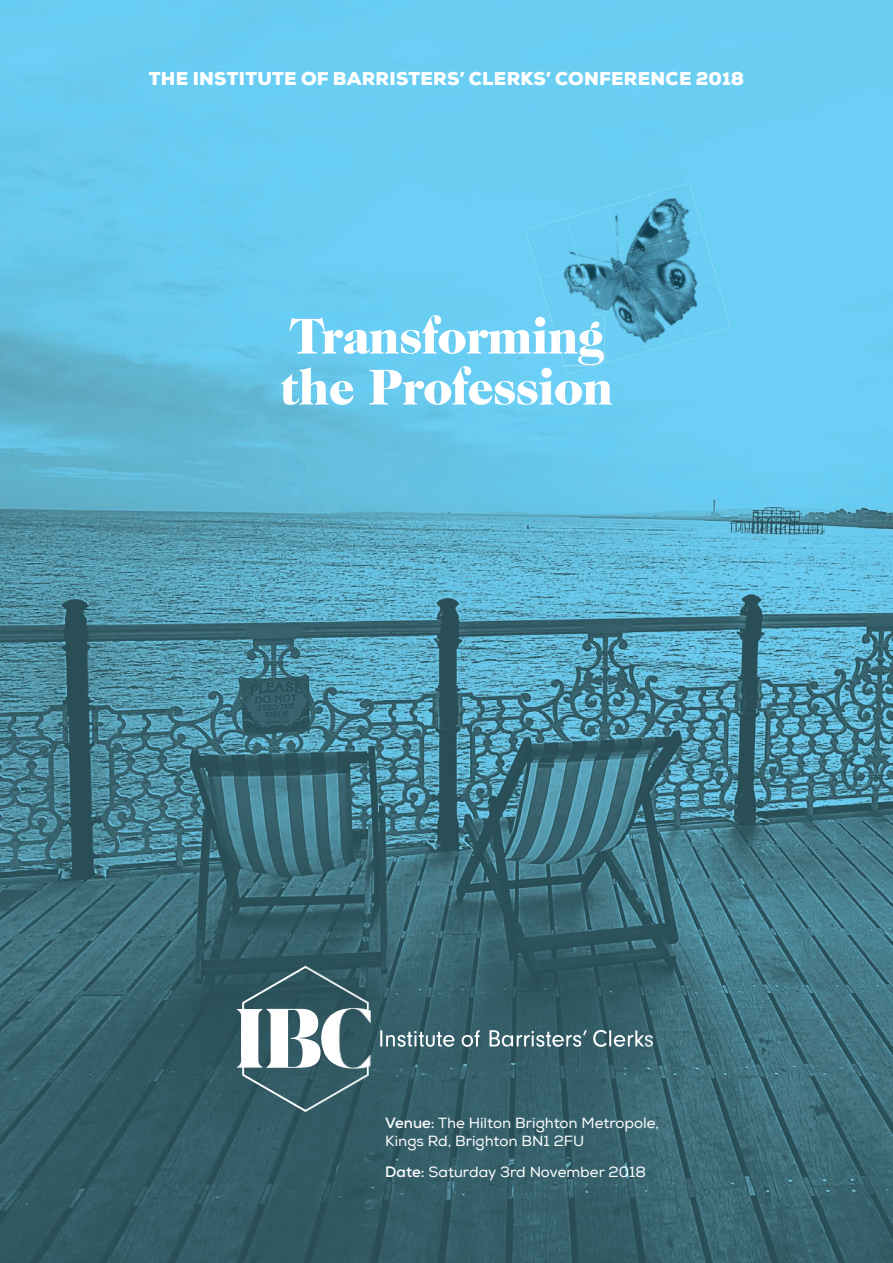
<style>
.page{position:relative;width:893px;height:1263px;background:#fff}
.page>*{position:absolute;margin:0;border:0;box-sizing:border-box;transform-origin:0 0}
.t1{font:900 51px/51px "Caslon Two Twenty Four";letter-spacing:-.02em;color:#fff}
.t2{font:900 18px "Nexa";letter-spacing:.015em;color:#fff}
.t3{font:15px/18px "Nexa";color:#fff}
.s1{font-weight:700}
</style>
<div class="page">
<img style="left:0;top:0;width:893px;height:1263px">
<svg style="left:462px;top:1030px;width:18px;height:17px"></svg>
<svg style="left:593px;top:1029px;width:60px;height:18px"></svg>
<svg style="left:489px;top:1030px;width:98px;height:17px;background:#6d8a91"></svg>
<svg style="left:380px;top:1030px;width:75px;height:17px"></svg>
<svg style="left:237px;top:966px;width:134px;height:146px"></svg>
<img style="left:648px;top:183px;width:55px;height:48px">
<img style="left:607px;top:195px;width:55px;height:48px">
<img style="left:566px;top:207px;width:55px;height:47px">
<div style="left:526px;top:218px;width:54px;height:60px;background:#69cdf4"></div>
<img style="left:662px;top:231px;width:55px;height:48px">
<img style="left:621px;top:243px;width:55px;height:48px">
<img style="left:580px;top:254px;width:55px;height:48px">
<img style="left:539px;top:266px;width:55px;height:49px">
<img style="left:676px;top:279px;width:54px;height:60px">
<img style="left:635px;top:291px;width:55px;height:60px">
<img style="left:594px;top:302px;width:55px;height:60px">
<img style="left:564px;top:314px;width:44px;height:52px">
<img style="left:550px;top:315px;width:54px;height:50px">
<img style="left:565px;top:366px;width:30px;height:8px">
<p class="t2" style="left:149px;top:67px;width:597px">THE INSTITUTE OF BARRISTERS’ CLERKS’ CONFERENCE 2018</p>
<h1 class="t1" style="left:280px;top:310px;width:335px">Transforming the Profession</h1>
<p class="t3" style="left:385px;top:1114px;width:275px"><span class="s1">Venue:</span> The Hilton Brighton Metropole,<br>Kings Rd, Brighton BN1 2FU</p>
<p class="t3" style="left:385px;top:1163px;width:262px"><span class="s1">Date:</span> Saturday 3rd November 2018</p>
</div>
